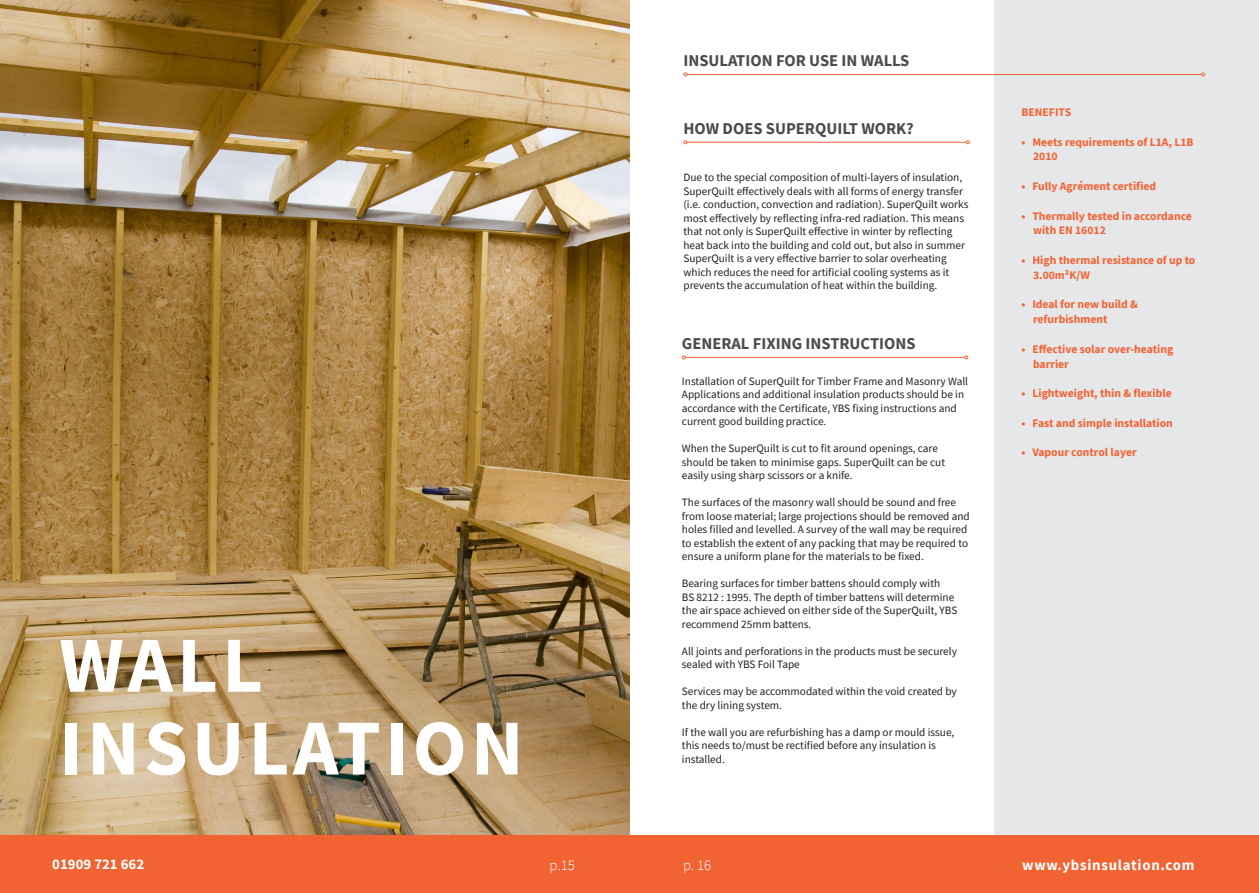
<style>
.page{position:relative;width:1259px;height:893px;background:#fff}
.page>*{position:absolute;margin:0;border:0;box-sizing:border-box;transform-origin:0 0}
.t1{font:700 79.35px "Source Sans Pro";letter-spacing:.05em;color:#fff}
.t2{font:700 16.5px "Source Sans Pro";color:#4b4c4d}
.t3{font:700 14.85px "Source Sans Pro";letter-spacing:.05em;color:#fff}
.t4{font:700 14.85px "Source Sans Pro";color:#fff}
.t5{font:300 14.85px "Source Sans Pro";color:#fff}
.t6{font:700 11.7px/14.9px "Source Sans Pro";color:#f26334}
.t7{font:11.25px/13.5px "Source Sans Pro";color:#231f20}
</style>
<div class="page">
<div style="left:994px;top:0;width:265px;height:848px;background:#e6e7e9"></div>
<img style="left:0;top:0;width:629px;height:835px">
<hr style="left:687px;top:74px;width:514px;height:1px;background:#f16232">
<hr style="left:687px;top:142px;width:279px;height:1px;background:#f16232">
<svg style="left:683px;top:140px;width:4px;height:4px"></svg>
<hr style="left:685px;top:357px;width:279px;height:1px;background:#f16232">
<svg style="left:964px;top:355px;width:4px;height:4px"></svg>
<div style="left:0;top:835px;width:1259px;height:58px;background:#f26334"></div>
<p class="t1" style="left:59px;top:612px;width:205px">WALL</p>
<p class="t1" style="left:59px;top:694px;width:466px">INSULATION</p>
<p class="t2" style="left:683px;top:50px;width:227px">INSULATION FOR USE IN WALLS</p>
<p class="t2" style="left:683px;top:118px;width:232px">HOW DOES SUPERQUILT WORK?</p>
<p class="t7" style="left:683px;top:171px;width:286px">Due to the special composition of multi-layers of insulation, SuperQuilt effectively deals with all forms of energy transfer (i.e. conduction, convection and radiation). SuperQuilt works most effectively by reflecting infra-red radiation. This means that not only is SuperQuilt effective in winter by reflecting heat back into the building and cold out, but also in summer SuperQuilt is a very effective barrier to solar overheating which reduces the need for artificial cooling systems as it prevents the accumulation of heat within the building.</p>
<p class="t2" style="left:682px;top:333px;width:235px">GENERAL FIXING INSTRUCTIONS</p>
<p class="t7" style="left:682px;top:374px;width:288px">Installation of SuperQuilt for Timber Frame and Masonry Wall Applications and additional insulation products should be in accordance with the Certificate, YBS fixing instructions and current good building practice.</p>
<p class="t7" style="left:682px;top:442px;width:265px">When the SuperQuilt is cut to fit around openings, care should be taken to minimise gaps. SuperQuilt can be cut</p>
<p class="t7" style="left:682px;top:469px;width:172px">easily using sharp scissors or a knife.</p>
<p class="t7" style="left:682px;top:496px;width:289px">The surfaces of the masonry wall should be sound and free from loose material; large projections should be removed and holes filled and levelled. A survey of the wall may be required to establish the extent of any packing that may be required to ensure a uniform plane for the materials to be fixed.</p>
<p class="t7" style="left:682px;top:577px;width:277px">Bearing surfaces for timber battens should comply with<br>BS 8212 : 1995. The depth of timber battens will determine the air space achieved on either side of the SuperQuilt, YBS recommend 25mm battens.</p>
<p class="t7" style="left:682px;top:644px;width:276px">All joints and perforations in the products must be securely sealed with YBS Foil Tape</p>
<p class="t7" style="left:682px;top:685px;width:276px">Services may be accommodated within the void created by the dry lining system.</p>
<p class="t7" style="left:682px;top:725px;width:274px">If the wall you are refurbishing has a damp or mould issue, this needs to/must be rectified before any insulation is installed.</p>
<p class="t6" style="left:1021px;top:104px;width:51px">BENEFITS</p>
<p class="t6" style="left:1033px;top:134px;width:162px;text-indent:-12px">• Meets requirements of L1A, L1B<br>2010</p>
<p class="t6" style="left:1021px;top:178px;width:136px">• Fully Agrément certified</p>
<p class="t6" style="left:1033px;top:208px;width:160px;text-indent:-12px">• Thermally tested in accordance with EN 16012</p>
<p class="t6" style="left:1033px;top:252px;width:164px;text-indent:-12px">• High thermal resistance of up to<br>3.00m²K/W</p>
<p class="t6" style="left:1021px;top:297px;width:118px">• Ideal for new build &amp;</p>
<p class="t6" style="left:1033px;top:312px;width:76px">refurbishment</p>
<p class="t6" style="left:1033px;top:341px;width:142px;text-indent:-12px">• Effective solar over-heating barrier</p>
<p class="t6" style="left:1021px;top:386px;width:152px">• Lightweight, thin &amp; flexible</p>
<p class="t6" style="left:1021px;top:415px;width:153px">• Fast and simple installation</p>
<p class="t6" style="left:1021px;top:445px;width:117px">• Vapour control layer</p>
<p class="t4" style="left:52px;top:854px;width:93px">01909 721 662</p>
<p class="t5" style="left:549px;top:856px;width:27px">p.15</p>
<p class="t5" style="left:683px;top:856px;width:30px">p. 16</p>
<p class="t3" style="left:1022px;top:854px;width:174px">www.ybsinsulation.com</p>
</div>
